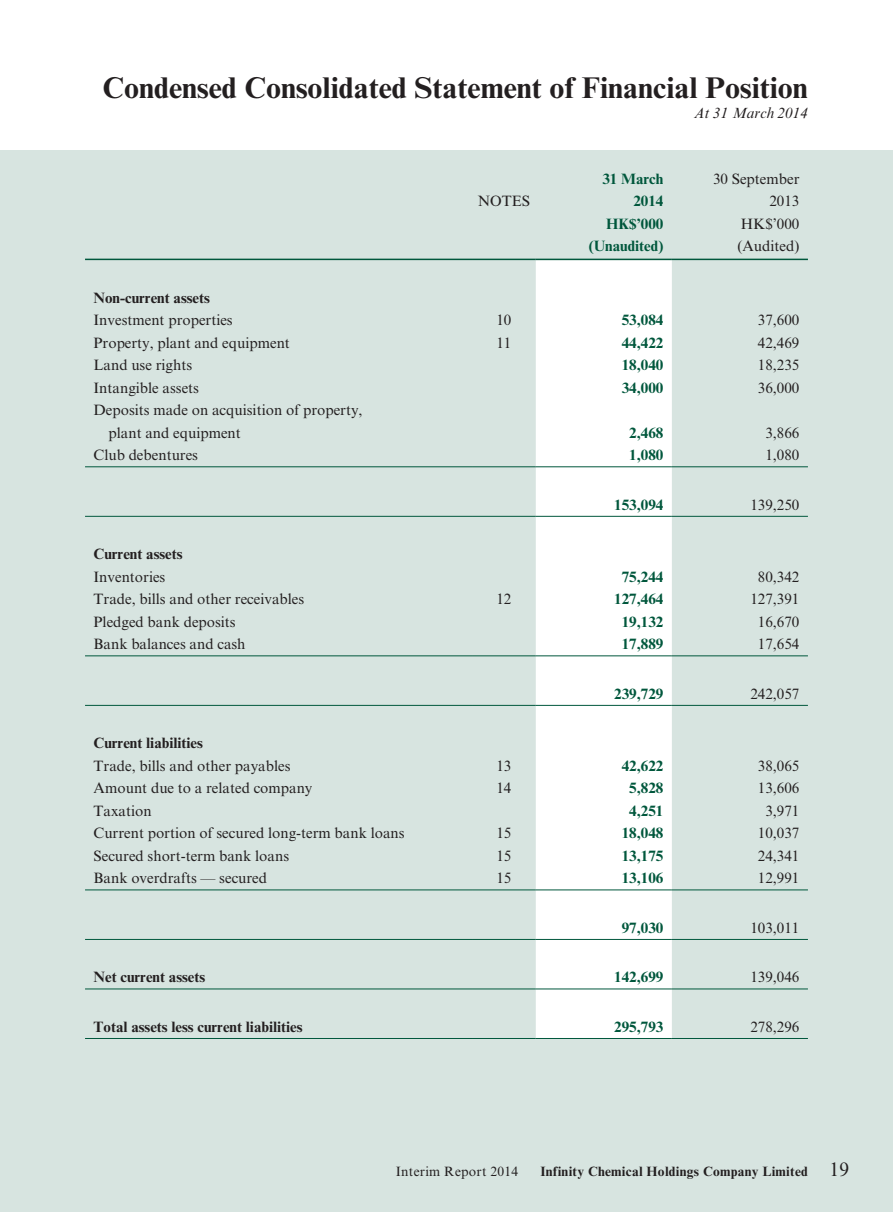
<style>
.page{position:relative;width:893px;height:1212px;background:#fff}
.page>*{position:absolute;margin:0;border:0;box-sizing:border-box;transform-origin:0 0}
.t1{font:700 30px "Times New Roman MT Std";color:#231f20}
.t2{font:15px/22.5px "Times New Roman MT Std";color:#231f20}
.t3{font:700 15px "Times New Roman MT Std";color:#00573c}
.t4{font:700 15px "Times New Roman MT Std";color:#231f20}
.t5{font:italic 15px "Times New Roman MT Std";color:#231f20}
.t6{font:700 13.5px "Times New Roman MT Std";letter-spacing:.02em;color:#231f20}
.t7{font:13.5px "Times New Roman MT Std";letter-spacing:.02em;color:#231f20}
.s1{font-weight:400;font-size:19.5px}
</style>
<div class="page">
<div style="left:0;top:151px;width:893px;height:1061px;background:#d7e4e0"></div>
<div style="left:536px;top:261px;width:136px;height:777px;background:#fff"></div>
<hr style="left:85px;top:259px;width:387px;height:1px;background:#00573c">
<hr style="left:472px;top:259px;width:64px;height:1px;background:#00573c">
<hr style="left:536px;top:259px;width:136px;height:1px;background:#00573c">
<hr style="left:672px;top:259px;width:136px;height:1px;background:#00573c">
<hr style="left:85px;top:466px;width:387px;height:1px;background:#00573c">
<hr style="left:472px;top:466px;width:64px;height:1px;background:#00573c">
<hr style="left:536px;top:466px;width:136px;height:1px;background:#00573c">
<hr style="left:672px;top:466px;width:136px;height:1px;background:#00573c">
<hr style="left:85px;top:516px;width:387px;height:1px;background:#00573c">
<hr style="left:472px;top:516px;width:64px;height:1px;background:#00573c">
<hr style="left:536px;top:516px;width:136px;height:1px;background:#00573c">
<hr style="left:672px;top:516px;width:136px;height:1px;background:#00573c">
<hr style="left:85px;top:655px;width:387px;height:1px;background:#00573c">
<hr style="left:472px;top:655px;width:64px;height:1px;background:#00573c">
<hr style="left:536px;top:655px;width:136px;height:1px;background:#00573c">
<hr style="left:672px;top:655px;width:136px;height:1px;background:#00573c">
<hr style="left:85px;top:705px;width:387px;height:1px;background:#00573c">
<hr style="left:472px;top:705px;width:64px;height:1px;background:#00573c">
<hr style="left:536px;top:705px;width:136px;height:1px;background:#00573c">
<hr style="left:672px;top:705px;width:136px;height:1px;background:#00573c">
<hr style="left:85px;top:889px;width:387px;height:1px;background:#00573c">
<hr style="left:472px;top:889px;width:64px;height:1px;background:#00573c">
<hr style="left:536px;top:889px;width:136px;height:1px;background:#00573c">
<hr style="left:672px;top:889px;width:136px;height:1px;background:#00573c">
<hr style="left:85px;top:939px;width:387px;height:1px;background:#00573c">
<hr style="left:472px;top:939px;width:64px;height:1px;background:#00573c">
<hr style="left:536px;top:939px;width:136px;height:1px;background:#00573c">
<hr style="left:672px;top:939px;width:136px;height:1px;background:#00573c">
<hr style="left:85px;top:988px;width:387px;height:1px;background:#00573c">
<hr style="left:472px;top:988px;width:64px;height:1px;background:#00573c">
<hr style="left:536px;top:988px;width:136px;height:1px;background:#00573c">
<hr style="left:672px;top:988px;width:136px;height:1px;background:#00573c">
<hr style="left:85px;top:1038px;width:387px;height:1px;background:#00573c">
<hr style="left:472px;top:1038px;width:64px;height:1px;background:#00573c">
<hr style="left:536px;top:1038px;width:136px;height:1px;background:#00573c">
<hr style="left:672px;top:1038px;width:136px;height:1px;background:#00573c">
<h1 class="t1" style="left:103px;top:69px;width:707px">Condensed Consolidated Statement of Financial Position</h1>
<p class="t5" style="left:694px;top:104px;width:116px">At 31 March 2014</p>
<p class="t3" style="left:602px;top:169px;width:62px">31 March</p>
<p class="t2" style="left:713px;top:167px;width:88px">30 September</p>
<p class="t2" style="left:478px;top:190px;width:54px">NOTES</p>
<p class="t3" style="left:633px;top:192px;width:31px">2014</p>
<p class="t2" style="left:769px;top:190px;width:31px">2013</p>
<p class="t3" style="left:606px;top:214px;width:59px">HK$’000</p>
<p class="t2" style="left:741px;top:212px;width:60px">HK$’000</p>
<p class="t3" style="left:589px;top:237px;width:76px">(Unaudited)</p>
<p class="t2" style="left:737px;top:235px;width:64px">(Audited)</p>
<p class="t4" style="left:94px;top:288px;width:118px">Non-current assets</p>
<p class="t2" style="left:94px;top:309px;width:141px">Investment properties</p>
<p class="t2" style="left:496px;top:309px;width:16px">10</p>
<p class="t3" style="left:622px;top:311px;width:43px">53,084</p>
<p class="t2" style="left:758px;top:309px;width:43px">37,600</p>
<p class="t2" style="left:94px;top:331px;width:198px">Property, plant and equipment</p>
<p class="t2" style="left:496px;top:331px;width:16px">11</p>
<p class="t3" style="left:622px;top:333px;width:43px">44,422</p>
<p class="t2" style="left:758px;top:331px;width:43px">42,469</p>
<p class="t2" style="left:94px;top:354px;width:100px">Land use rights</p>
<p class="t3" style="left:622px;top:356px;width:43px">18,040</p>
<p class="t2" style="left:758px;top:354px;width:43px">18,235</p>
<p class="t2" style="left:94px;top:376px;width:107px">Intangible assets</p>
<p class="t3" style="left:622px;top:378px;width:43px">34,000</p>
<p class="t2" style="left:758px;top:376px;width:43px">36,000</p>
<p class="t2" style="left:109px;top:399px;width:256px;text-indent:-15px">Deposits made on acquisition of property, plant and equipment</p>
<p class="t3" style="left:629px;top:423px;width:36px">2,468</p>
<p class="t2" style="left:765px;top:421px;width:36px">3,866</p>
<p class="t2" style="left:94px;top:444px;width:106px">Club debentures</p>
<p class="t3" style="left:629px;top:446px;width:36px">1,080</p>
<p class="t2" style="left:765px;top:444px;width:36px">1,080</p>
<p class="t3" style="left:614px;top:495px;width:51px">153,094</p>
<p class="t2" style="left:750px;top:493px;width:51px">139,250</p>
<p class="t4" style="left:94px;top:545px;width:91px">Current assets</p>
<p class="t2" style="left:94px;top:565px;width:73px">Inventories</p>
<p class="t3" style="left:622px;top:567px;width:43px">75,244</p>
<p class="t2" style="left:758px;top:565px;width:43px">80,342</p>
<p class="t2" style="left:94px;top:588px;width:212px">Trade, bills and other receivables</p>
<p class="t2" style="left:496px;top:588px;width:16px">12</p>
<p class="t3" style="left:614px;top:590px;width:51px">127,464</p>
<p class="t2" style="left:750px;top:588px;width:51px">127,391</p>
<p class="t2" style="left:94px;top:610px;width:144px">Pledged bank deposits</p>
<p class="t3" style="left:622px;top:612px;width:43px">19,132</p>
<p class="t2" style="left:758px;top:610px;width:43px">16,670</p>
<p class="t2" style="left:94px;top:633px;width:154px">Bank balances and cash</p>
<p class="t3" style="left:622px;top:635px;width:43px">17,889</p>
<p class="t2" style="left:758px;top:633px;width:43px">17,654</p>
<p class="t3" style="left:614px;top:684px;width:51px">239,729</p>
<p class="t2" style="left:750px;top:682px;width:51px">242,057</p>
<p class="t4" style="left:94px;top:734px;width:111px">Current liabilities</p>
<p class="t2" style="left:94px;top:754px;width:198px">Trade, bills and other payables</p>
<p class="t2" style="left:496px;top:754px;width:16px">13</p>
<p class="t3" style="left:622px;top:756px;width:43px">42,622</p>
<p class="t2" style="left:758px;top:754px;width:43px">38,065</p>
<p class="t2" style="left:94px;top:777px;width:220px">Amount due to a related company</p>
<p class="t2" style="left:496px;top:777px;width:16px">14</p>
<p class="t3" style="left:629px;top:779px;width:36px">5,828</p>
<p class="t2" style="left:758px;top:777px;width:43px">13,606</p>
<p class="t2" style="left:94px;top:799px;width:60px">Taxation</p>
<p class="t3" style="left:629px;top:801px;width:36px">4,251</p>
<p class="t2" style="left:765px;top:799px;width:36px">3,971</p>
<p class="t2" style="left:94px;top:822px;width:313px">Current portion of secured long-term bank loans</p>
<p class="t2" style="left:496px;top:822px;width:16px">15</p>
<p class="t3" style="left:622px;top:824px;width:43px">18,048</p>
<p class="t2" style="left:758px;top:822px;width:43px">10,037</p>
<p class="t2" style="left:94px;top:844px;width:197px">Secured short-term bank loans</p>
<p class="t2" style="left:496px;top:844px;width:16px">15</p>
<p class="t3" style="left:622px;top:846px;width:43px">13,175</p>
<p class="t2" style="left:758px;top:844px;width:43px">24,341</p>
<p class="t2" style="left:94px;top:867px;width:175px">Bank overdrafts — secured</p>
<p class="t2" style="left:496px;top:867px;width:16px">15</p>
<p class="t3" style="left:622px;top:869px;width:43px">13,106</p>
<p class="t2" style="left:758px;top:867px;width:43px">12,991</p>
<p class="t3" style="left:622px;top:918px;width:43px">97,030</p>
<p class="t2" style="left:750px;top:916px;width:51px">103,011</p>
<p class="t4" style="left:94px;top:968px;width:113px">Net current assets</p>
<p class="t3" style="left:614px;top:968px;width:51px">142,699</p>
<p class="t2" style="left:750px;top:966px;width:51px">139,046</p>
<p class="t4" style="left:94px;top:1017px;width:211px">Total assets less current liabilities</p>
<p class="t3" style="left:614px;top:1017px;width:51px">295,793</p>
<p class="t2" style="left:750px;top:1015px;width:51px">278,296</p>
<p class="t7" style="left:396px;top:1163px;width:124px">Interim Report 2014</p>
<p class="t6" style="left:540px;top:1163px;width:310px">Infinity Chemical Holdings Company Limited <span class="s1">19</span></p>
</div>
